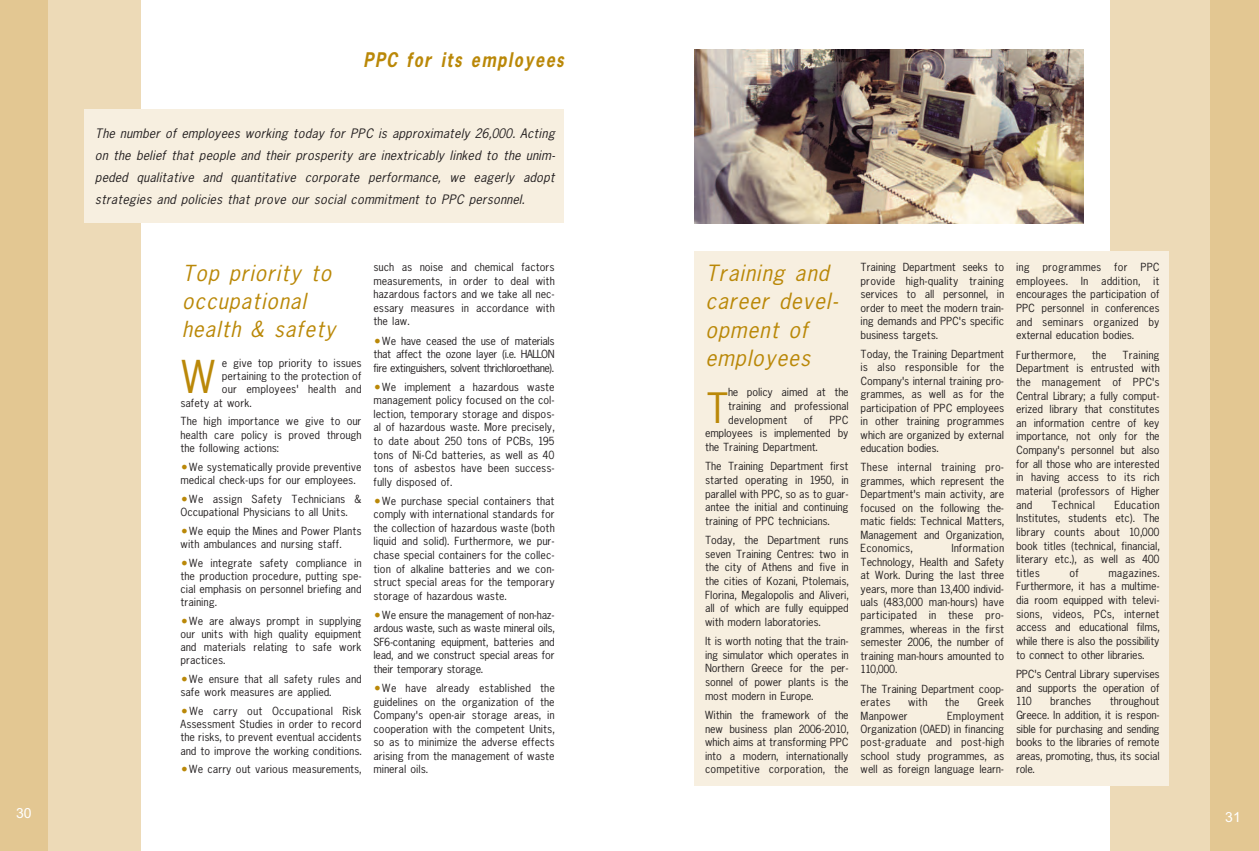
<style>
.page{position:relative;width:1259px;height:851px;background:#fff}
.page>*{position:absolute;margin:0;border:0;box-sizing:border-box;transform-origin:0 0}
.t1{font:48.5px "UB News Letter";color:#ba8808}
.t2{font:44.9px "UB News Letter";color:#ba8808}
.t3{font:24px/28.3px "UB News Letter Italic";letter-spacing:.045em;color:#ba8808}
.t4{font:23.7px/28.1px "UB News Letter Italic";letter-spacing:.045em;color:#ba8808}
.t5{font:italic 21.6px "UB News Letter Bold";letter-spacing:.055em;color:#ba8808;scale:.83 1}
.t6{font:14px/22px "UB News Letter Italic";letter-spacing:.025em;color:#231f20;text-align:justify}
.t7{font:14px "Arial";color:#fff}
.t8{font:12px/13.5px "UB News Letter";letter-spacing:.01em;color:#231f20;text-align:justify}
.s1{color:#ba8808}
</style>
<div class="page">
<div style="left:0;top:0;width:141px;height:850px;background:#eddab7"></div>
<div style="left:1111px;top:0;width:148px;height:850px;background:#eddab7"></div>
<div style="left:1210px;top:0;width:49px;height:850px;background:#e3c792"></div>
<div style="left:0;top:0;width:48px;height:850px;background:#e3c792"></div>
<div style="left:694px;top:251px;width:475px;height:534px;background:#f7efe0"></div>
<div style="left:85px;top:109px;width:479px;height:114px;background:#f7efe0"></div>
<img style="left:694px;top:49px;width:389px;height:174px">
<p class="t7" style="left:16px;top:805px;width:17px">30</p>
<h3 class="t5" style="left:362px;top:48px;width:244px">PPC for its employees</h3>
<p class="t6" style="left:95px;top:122px;width:462px">The number of employees working today for PPC is approximately 26,000. Acting on the belief that people and their prosperity are inextricably linked to the unim&shy;peded qualitative and quantitative corporate performance, we eagerly adopt strategies and policies that prove our social commitment to PPC personnel.</p>
<h3 class="t4" style="left:181px;top:259px;width:155px">Top priority to occupational health &amp; safety</h3>
<h1 class="t1" style="left:180px;top:354px;width:36px">W</h1>
<p class="t8" style="left:222px;top:356px;width:141px">e give top priority to issues</p>
<p class="t8" style="left:222px;top:370px;width:141px">pertaining to the protection of</p>
<p class="t8" style="left:222px;top:383px;width:141px">our employees' health and</p>
<p class="t8" style="left:180px;top:396px;width:72px">safety at work.</p>
<p class="t8" style="left:180px;top:415px;width:182px;line-height:13.1px">The high importance we give to our health care policy is proved through the following actions:</p>
<p class="t8" style="left:180px;top:460px;width:182px;line-height:13.1px"><span class="s1">•</span>We systematically provide preventive medical check-ups for our employees.</p>
<p class="t8" style="left:180px;top:492px;width:183px;line-height:13.1px"><span class="s1">•</span>We assign Safety Technicians &amp;<br>Occupational Physicians to all Units.</p>
<p class="t8" style="left:180px;top:524px;width:183px;line-height:13.1px"><span class="s1">•</span>We equip the Mines and Power Plants with ambulances and nursing staff.</p>
<p class="t8" style="left:180px;top:556px;width:183px;line-height:13.1px"><span class="s1">•</span>We integrate safety compliance in the production procedure, putting spe&shy;cial emphasis on personnel briefing and training.</p>
<p class="t8" style="left:180px;top:614px;width:183px;line-height:13.1px"><span class="s1">•</span>We are always prompt in supplying our units with high quality equipment and materials relating to safe work practices.</p>
<p class="t8" style="left:180px;top:672px;width:182px;line-height:13.1px"><span class="s1">•</span>We ensure that all safety rules and safe work measures are applied.</p>
<p class="t8" style="left:180px;top:704px;width:183px;line-height:13.1px"><span class="s1">•</span>We carry out Occupational Risk Assessment Studies in order to record the risks, to prevent eventual accidents and to improve the working conditions.</p>
<p class="t8" style="left:180px;top:762px;width:182px"><span class="s1">•</span>We carry out various measurements,</p>
<p class="t8" style="left:373px;top:260px;width:183px">such as noise and chemical factors measurements, in order to deal with hazardous factors and we take all nec&shy;essary measures in accordance with the law.</p>
<p class="t8" style="left:373px;top:334px;width:183px"><span class="s1">•</span>We have ceased the use of materials that affect the ozone layer (i.e. HALLON fire extinguishers, solvent thrichloroethane).</p>
<p class="t8" style="left:373px;top:380px;width:183px"><span class="s1">•</span>We implement a hazardous waste management policy focused on the col&shy;lection, temporary storage and dispos&shy;al of hazardous waste. More precisely, to date about 250 tons of PCBs, 195 tons of Ni-Cd batteries, as well as 40 tons of asbestos have been success&shy;fully disposed of.</p>
<p class="t8" style="left:373px;top:494px;width:183px"><span class="s1">•</span>We purchase special containers that comply with international standards for the collection of hazardous waste (both liquid and solid). Furthermore, we pur&shy;chase special containers for the collec&shy;tion of alkaline batteries and we con&shy;struct special areas for the temporary storage of hazardous waste.</p>
<p class="t8" style="left:373px;top:608px;width:183px"><span class="s1">•</span>We ensure the management of non-haz&shy;ardous waste, such as waste mineral oils, SF6-contaning equipment, batteries and lead, and we construct special areas for their temporary storage.</p>
<p class="t8" style="left:373px;top:681px;width:183px"><span class="s1">•</span>We have already established the guidelines on the organization of the Company's open-air storage areas, in cooperation with the competent Units, so as to minimize the adverse effects arising from the management of waste mineral oils.</p>
<h3 class="t3" style="left:704px;top:259px;width:135px">Training and career devel&shy;opment of employees</h3>
<h2 class="t2" style="left:704px;top:386px;width:25px">T</h2>
<p class="t8" style="left:727px;top:386px;width:122px">he policy aimed at the training and professional development</p>
<p class="t8" style="left:704px;top:413px;width:145px;text-indent:124px">PPC employees is implemented by the Training Department.</p>
<p class="t8" style="left:704px;top:459px;width:145px">The Training Department first started operating in 1950, in parallel with PPC, so as to guar&shy;antee the initial and continuing training of PPC technicians.</p>
<p class="t8" style="left:704px;top:533px;width:145px">Today, the Department runs seven Training Centres: two in the city of Athens and five in the cities of Kozani, Ptolemais, Florina, Megalopolis and Aliveri, all of which are fully equipped with modern laboratories.</p>
<p class="t8" style="left:704px;top:634px;width:145px">It is worth noting that the train&shy;ing simulator which operates in Northern Greece for the per&shy;sonnel of power plants is the most modern in Europe.</p>
<p class="t8" style="left:704px;top:708px;width:145px">Within the framework of the new business plan 2006-2010, which aims at transforming PPC into a modern, internationally competitive corporation, the</p>
<p class="t8" style="left:803px;top:413px;width:11px">of</p>
<p class="t8" style="left:860px;top:260px;width:145px">Training Department seeks to provide high-quality training services to all personnel, in order to meet the modern train&shy;ing demands and PPC's specific business targets.</p>
<p class="t8" style="left:860px;top:347px;width:145px">Today, the Training Department is also responsible for the Company's internal training pro&shy;grammes, as well as for the participation of PPC employees in other training programmes which are organized by external education bodies.</p>
<p class="t8" style="left:860px;top:460px;width:145px">These internal training pro&shy;grammes, which represent the Department's main activity, are focused on the following the&shy;matic fields: Technical Matters, Management and Organization, Economics,</p>
<p class="t8" style="left:860px;top:541px;width:145px;text-indent:91px">Information Technology, Health and Safety at Work. During the last three years, more than 13,400 individ&shy;uals (483,000 man-hours) have participated in these pro&shy;grammes, whereas in the first semester 2006, the number of training man-hours amounted to 110,000.</p>
<p class="t8" style="left:860px;top:682px;width:145px">The Training Department coop&shy;erates</p>
<p class="t8" style="left:907px;top:695px;width:21px">with</p>
<p class="t8" style="left:944px;top:695px;width:16px">the</p>
<p class="t8" style="left:977px;top:695px;width:28px">Greek</p>
<p class="t8" style="left:860px;top:709px;width:145px;text-indent:86px">Employment Organization (OAED) in financing post-graduate and post-high school study programmes, as well as foreign language learn-</p>
<p class="t8" style="left:860px;top:709px;width:49px">Manpower</p>
<p class="t8" style="left:1015px;top:260px;width:145px">ing programmes for PPC employees. In addition, it encourages the participation of PPC personnel in conferences and seminars organized by external education bodies.</p>
<p class="t8" style="left:1015px;top:348px;width:61px">Furthermore,</p>
<p class="t8" style="left:1091px;top:348px;width:16px">the</p>
<p class="t8" style="left:1015px;top:348px;width:145px;text-indent:106px">Training Department is entrusted with the management of PPC's Central Library; a fully comput&shy;erized library that constitutes an information centre of key importance, not only for the Company's personnel but also for all those who are interested in having access to its rich material (professors of Higher and</p>
<p class="t8" style="left:1015px;top:498px;width:145px;text-indent:98px">Education Institutes, students etc). The library counts about 10,000 book titles (technical, financial, literary etc.), as well as 400 titles</p>
<p class="t8" style="left:1051px;top:498px;width:45px">Technical</p>
<p class="t8" style="left:1069px;top:566px;width:11px">of</p>
<p class="t8" style="left:1015px;top:566px;width:145px;text-indent:92px">magazines.<br>Furthermore, it has a multime&shy;dia room equipped with televi&shy;sions, videos, PCs, internet access and educational films, while there is also the possibility to connect to other libraries.</p>
<p class="t8" style="left:1015px;top:667px;width:145px">PPC's Central Library supervises and supports the operation of 110</p>
<p class="t8" style="left:1015px;top:694px;width:145px;text-indent:94px">throughout Greece. In addition, it is respon&shy;sible for purchasing and sending books to the libraries of remote areas, promoting, thus, its social role.</p>
<p class="t8" style="left:1050px;top:694px;width:42px">branches</p>
<p class="t7" style="left:1225px;top:809px;width:17px">31</p>
</div>
